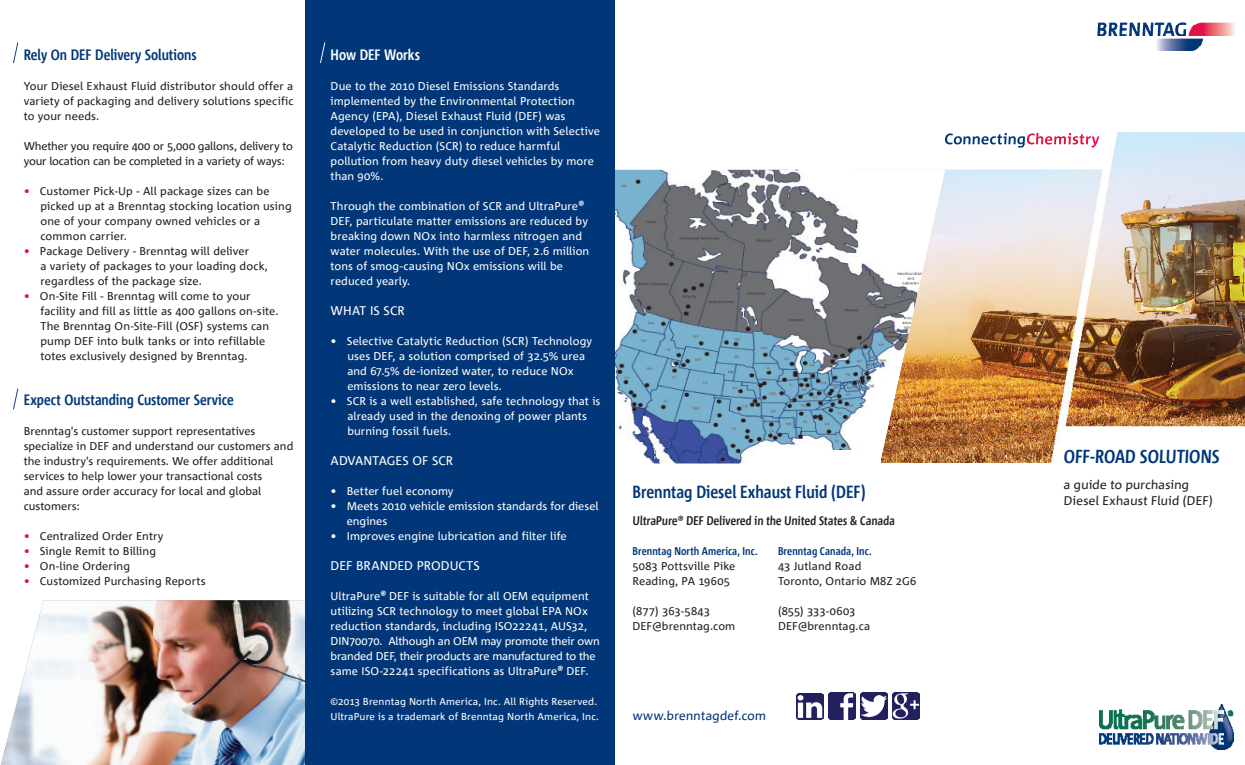
<style>
.page{position:relative;width:1245px;height:765px;background:#fff}
.page>*{position:absolute;margin:0;border:0;box-sizing:border-box;transform-origin:0 0}
.t1{font:700 18.75px "Corpid Cd";color:#013778}
.t2{font:700 17.5px "Corpid Cd";color:#013778}
.Copy{font:700 15px "Corpid Cd";letter-spacing:-.005em;color:#013778}
.Copy-2{font:700 15px "Corpid Cd";color:#fff}
.t3{font:700 12.5px "Corpid Cd";color:#231f20}
.Main_Body_Text{font:12.5px "Corpid";letter-spacing:.005em;color:#fff}
.t4{font:12.5px "Corpid";color:#231f20}
.t5{font:12.5px "Corpid";color:#013778}
.Main_Body_Text-2{font:11.25px/15px "Corpid";letter-spacing:.005em;color:#fff}
.Main_Body_Text-3{font:11.25px/15px "Corpid";letter-spacing:.005em;color:#231f20;text-align:justify}
.Copy-3{font:11.25px "Corpid";letter-spacing:.01em;color:#231f20}
.Main_Body_Text-4{font:11.25px/15px "Corpid";letter-spacing:-.015em;color:#231f20}
.t6{font:700 11.25px "Corpid Cd";letter-spacing:.01em;color:#013778}
.Main_Body_Text-5{font:10px/15px "Corpid";letter-spacing:.015em;color:#fff}
.s1{color:#e21249}
.s2{font-family:"Corpid Cd";font-weight:700;font-size:12.5px}
</style>
<div class="page">
<img style="left:853px;top:133px;width:392px;height:329px">
<svg style="left:945px;top:133px;width:154px;height:15px"></svg>
<img style="left:1097px;top:22px;width:138px;height:29px">
<svg style="left:13px;top:42px;width:5px;height:21px"></svg>
<svg style="left:13px;top:389px;width:5px;height:20px"></svg>
<img style="left:1099px;top:704px;width:135px;height:46px">
<img style="left:1px;top:600px;width:305px;height:165px">
<img style="left:829px;top:693px;width:26px;height:27px">
<img style="left:892px;top:693px;width:27px;height:26px">
<img style="left:797px;top:693px;width:27px;height:27px">
<img style="left:860px;top:693px;width:27px;height:27px">
<div style="left:306px;top:0;width:309px;height:765px;background:#013778"></div>
<svg style="left:320px;top:42px;width:5px;height:21px"></svg>
<img style="left:615px;top:170px;width:330px;height:294px">
<div style="left:816px;top:450px;width:64px;height:27px;background:#fff"></div>
<p class="Copy" style="left:24px;top:46px;width:174px">Rely On DEF Delivery Solutions</p>
<p class="Main_Body_Text-3" style="left:24px;top:78px;width:271px">Your Diesel Exhaust Fluid distributor should offer a variety of packaging and delivery solutions specific to your needs.</p>
<p class="Main_Body_Text-4" style="left:24px;top:138px;width:271px">Whether you require 400 or 5,000 gallons, delivery to your location can be completed in a variety of ways:</p>
<p class="Main_Body_Text-3" style="left:24px;top:183px;width:247px"><span class="s1">•</span> Customer Pick-Up - All package sizes can be</p>
<p class="Main_Body_Text-3" style="left:40px;top:198px;width:253px">picked up at a Brenntag stocking location using</p>
<p class="Main_Body_Text-3" style="left:40px;top:213px;width:221px">one of your company owned vehicles or a</p>
<p class="Main_Body_Text-3" style="left:40px;top:228px;width:88px">common carrier.</p>
<p class="Main_Body_Text-3" style="left:24px;top:243px;width:227px"><span class="s1">•</span> Package Delivery - Brenntag will deliver</p>
<p class="Main_Body_Text-3" style="left:40px;top:258px;width:229px">a variety of packages to your loading dock,</p>
<p class="Main_Body_Text-3" style="left:40px;top:273px;width:163px">regardless of the package size.</p>
<p class="Main_Body_Text-3" style="left:24px;top:288px;width:228px"><span class="s1">•</span> On-Site Fill - Brenntag will come to your</p>
<p class="Main_Body_Text-3" style="left:40px;top:303px;width:240px">facility and fill as little as 400 gallons on-site.</p>
<p class="Main_Body_Text-3" style="left:40px;top:318px;width:230px">The Brenntag On-Site-Fill (OSF) systems can</p>
<p class="Main_Body_Text-3" style="left:40px;top:333px;width:226px">pump DEF into bulk tanks or into refillable</p>
<p class="Main_Body_Text-3" style="left:40px;top:348px;width:209px">totes exclusively designed by Brenntag.</p>
<p class="Copy" style="left:24px;top:391px;width:212px">Expect Outstanding Customer Service</p>
<p class="Main_Body_Text-3" style="left:24px;top:423px;width:271px;text-align:left">Brenntag's customer support representatives specialize in DEF and understand our customers and the industry's requirements. We offer additional services to help lower your transactional costs<br>and assure order accuracy for local and global customers:</p>
<p class="Main_Body_Text-3" style="left:24px;top:528px;width:141px"><span class="s1">•</span> Centralized Order Entry</p>
<p class="Main_Body_Text-3" style="left:24px;top:543px;width:134px"><span class="s1">•</span> Single Remit to Billing</p>
<p class="Main_Body_Text-3" style="left:24px;top:558px;width:108px"><span class="s1">•</span> On-line Ordering</p>
<p class="Copy-3" style="left:24px;top:574px;width:183px"><span class="s1">•</span> Customized Purchasing Reports</p>
<p class="Copy-2" style="left:331px;top:46px;width:91px">How DEF Works</p>
<p class="Main_Body_Text-2" style="left:331px;top:78px;width:271px">Due to the 2010 Diesel Emissions Standards implemented by the Environmental Protection Agency (EPA), Diesel Exhaust Fluid (DEF) was developed to be used in conjunction with Selective Catalytic Reduction (SCR) to reduce harmful pollution from heavy duty diesel vehicles by more than 90%.</p>
<p class="Main_Body_Text-2" style="left:331px;top:198px;width:260px">Through the combination of SCR and UltraPure<span class="s2">® </span>DEF, particulate matter emissions are reduced by breaking down NOx into harmless nitrogen and water molecules. With the use of DEF, 2.6 million tons of smog-causing NOx emissions will be reduced yearly.</p>
<p class="Main_Body_Text" style="left:331px;top:303px;width:76px">WHAT IS SCR</p>
<p class="Main_Body_Text-2" style="left:331px;top:333px;width:263px">• Selective Catalytic Reduction (SCR) Technology</p>
<p class="Main_Body_Text-2" style="left:347px;top:348px;width:239px">uses DEF, a solution comprised of 32.5% urea</p>
<p class="Main_Body_Text-2" style="left:347px;top:363px;width:228px">and 67.5% de-ionized water, to reduce NOx</p>
<p class="Main_Body_Text-2" style="left:347px;top:378px;width:156px">emissions to near zero levels.</p>
<p class="Main_Body_Text-2" style="left:331px;top:393px;width:271px">• SCR is a well established, safe technology that is</p>
<p class="Main_Body_Text-2" style="left:347px;top:408px;width:241px">already used in the denoxing of power plants</p>
<p class="Main_Body_Text-2" style="left:347px;top:423px;width:105px">burning fossil fuels.</p>
<p class="Main_Body_Text" style="left:331px;top:453px;width:124px">ADVANTAGES OF SCR</p>
<p class="Main_Body_Text-2" style="left:331px;top:483px;width:124px">• Better fuel economy</p>
<p class="Main_Body_Text-2" style="left:331px;top:498px;width:270px">• Meets 2010 vehicle emission standards for diesel</p>
<p class="Main_Body_Text-2" style="left:347px;top:513px;width:42px">engines</p>
<p class="Main_Body_Text-2" style="left:331px;top:528px;width:238px">• Improves engine lubrication and filter life</p>
<p class="Main_Body_Text" style="left:331px;top:558px;width:151px">DEF BRANDED PRODUCTS</p>
<p class="Main_Body_Text-2" style="left:331px;top:588px;width:271px">UltraPure<span class="s2">®</span> DEF is suitable for all OEM equipment utilizing SCR technology to meet global EPA NOx reduction standards, including ISO22241, AUS32, DIN70070. Although an OEM may promote their own branded DEF, their products are manufactured to the same ISO-22241 specifications as UltraPure<span class="s2">®</span> DEF.</p>
<p class="Main_Body_Text-5" style="left:331px;top:694px;width:270px">©2013 Brenntag North America, Inc. All Rights Reserved.<br>UltraPure is a trademark of Brenntag North America, Inc.</p>
<p class="t2" style="left:632px;top:482px;width:235px">Brenntag Diesel Exhaust Fluid (DEF)</p>
<p class="t3" style="left:632px;top:513px;width:264px">UltraPure® DEF Delivered in the United States &amp; Canada</p>
<p class="t6" style="left:632px;top:544px;width:127px">Brenntag North America, Inc.</p>
<p class="Copy-3" style="left:632px;top:559px;width:104px">5083 Pottsville Pike</p>
<p class="Copy-3" style="left:632px;top:574px;width:99px">Reading, PA 19605</p>
<p class="Copy-3" style="left:632px;top:604px;width:79px">(877) 363-5843</p>
<p class="Copy-3" style="left:632px;top:619px;width:104px">DEF@brenntag.com</p>
<p class="t6" style="left:778px;top:544px;width:95px">Brenntag Canada, Inc.</p>
<p class="Copy-3" style="left:778px;top:559px;width:85px">43 Jutland Road</p>
<p class="Copy-3" style="left:778px;top:574px;width:140px">Toronto, Ontario M8Z 2G6</p>
<p class="Copy-3" style="left:778px;top:604px;width:79px">(855) 333-0603</p>
<p class="Copy-3" style="left:778px;top:619px;width:94px">DEF@brenntag.ca</p>
<p class="t5" style="left:632px;top:708px;width:136px">www.brenntagdef.com</p>
<p class="t1" style="left:1064px;top:445px;width:158px">OFF-ROAD SOLUTIONS</p>
<p class="t4" style="left:1064px;top:477px;width:128px">a guide to purchasing</p>
<p class="t4" style="left:1064px;top:493px;width:151px">Diesel Exhaust Fluid (DEF)</p>
</div>
